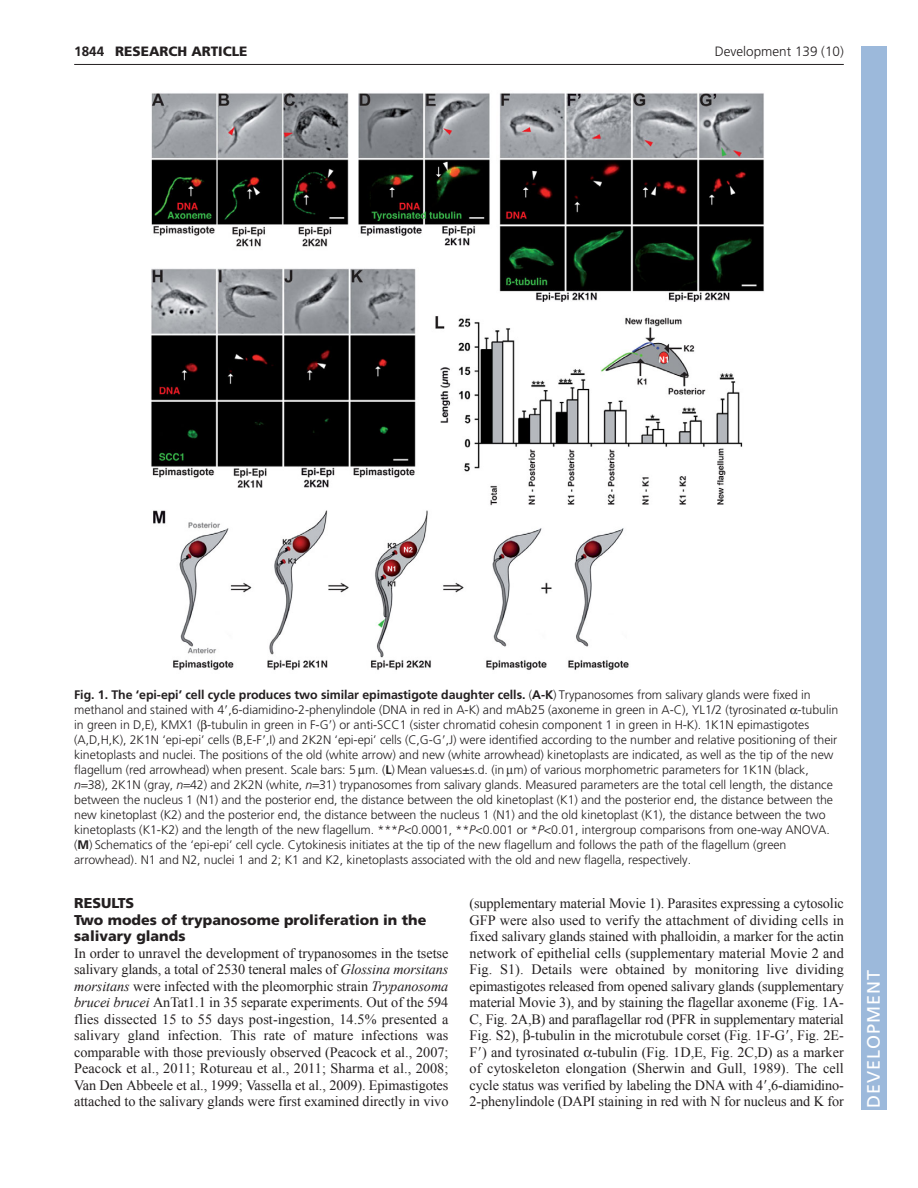
<style>
.page{position:relative;width:918px;height:1188px;background:#fff}
.page>*{position:absolute;margin:0;border:0;box-sizing:border-box;transform-origin:0 0}
.t1{font:18px "Frutiger LT Std";letter-spacing:.055em;color:#fff}
.t2{font:14.25px/16.5px "Times New Roman";letter-spacing:-.005em;color:#231f20;text-align:justify}
.t3{font:900 14.25px/16.5px "Frutiger LT Std";color:#231f20}
.t4{font:300 13.5px "Frutiger LT Std";color:#231f20}
.t5{font:900 13.5px "Frutiger LT Std";color:#231f20}
.t6{font:700 13.5px "Frutiger LT Std";color:#231f20}
.t7{font:300 12.3px/15px "Frutiger LT Std";letter-spacing:-.005em;color:#231f20}
.s1{font-weight:700}
.s2{font-family:"Mathematical Pi One";font-weight:400}
.s3{font-style:italic}
.s4{font-family:"Mathematical Pi One"}
</style>
<div class="page">
<hr style="left:74px;top:64px;width:770px;height:1px;background:#231f20">
<img style="left:151px;top:92px;width:613px;height:578px">
<div style="left:861px;top:46px;width:25px;height:1064px;background:#9cb9db"></div>
<p class="t6" style="left:74px;top:46px;width:32px">1844</p>
<p class="t5" style="left:115px;top:45px;width:134px">RESEARCH ARTICLE</p>
<p class="t4" style="left:715px;top:46px;width:131px">Development 139 (10)</p>
<p class="t7" style="left:74px;top:688px;width:766px"><span class="s1">Fig. 1. The ‘epi-epi’ cell cycle produces two similar epimastigote daughter cells.</span> (<span class="s1">A-K</span>) Trypanosomes from salivary glands were fixed in methanol and stained with 4<span class="s2">-</span>,6-diamidino-2-phenylindole (DNA in red in A-K) and mAb25 (axoneme in green in A-C), YL1/2 (tyrosinated -tubulin in green in D,E), KMX1 ( -tubulin in green in F-G<span class="s2">-</span>) or anti-SCC1 (sister chromatid cohesin component 1 in green in H-K). 1K1N epimastigotes (A,D,H,K), 2K1N ‘epi-epi’ cells (B,E-F<span class="s2">-</span>,I) and 2K2N ‘epi-epi’ cells (C,G-G<span class="s2">-</span>,J) were identified according to the number and relative positioning of their kinetoplasts and nuclei. The positions of the old (white arrow) and new (white arrowhead) kinetoplasts are indicated, as well as the tip of the new flagellum (red arrowhead) when present. Scale bars: 5 m. (<span class="s1">L</span>) Mean values±s.d. (in m) of various morphometric parameters for 1K1N (black,<br><span class="s3">n</span> 38), 2K1N (gray, <span class="s3">n</span> 42) and 2K2N (white, <span class="s3">n</span> 31) trypanosomes from salivary glands. Measured parameters are the total cell length, the distance between the nucleus 1 (N1) and the posterior end, the distance between the old kinetoplast (K1) and the posterior end, the distance between the new kinetoplast (K2) and the posterior end, the distance between the nucleus 1 (N1) and the old kinetoplast (K1), the distance between the two kinetoplasts (K1-K2) and the length of the new flagellum. ***<span class="s3">P</span>&lt;0.0001, **<span class="s3">P</span>&lt;0.001 or *<span class="s3">P</span>&lt;0.01, intergroup comparisons from one-way ANOVA. (<span class="s1">M</span>) Schematics of the ‘epi-epi’ cell cycle. Cytokinesis initiates at the tip of the new flagellum and follows the path of the flagellum (green arrowhead). N1 and N2, nuclei 1 and 2; K1 and K2, kinetoplasts associated with the old and new flagella, respectively.</p>
<p class="t3" style="left:74px;top:896px;width:354px">RESULTS<br>Two modes of trypanosome proliferation in the salivary glands</p>
<p class="t2" style="left:74px;top:945px;width:376px">In order to unravel the development of trypanosomes in the tsetse salivary glands, a total of 2530 teneral males of <span class="s3">Glossina morsitans morsitans</span> were infected with the pleomorphic strain <span class="s3">Trypanosoma brucei brucei</span> AnTat1.1 in 35 separate experiments. Out of the 594 flies dissected 15 to 55 days post-ingestion, 14.5% presented a salivary gland infection. This rate of mature infections was comparable with those previously observed (Peacock et al., 2007; Peacock et al., 2011; Rotureau et al., 2011; Sharma et al., 2008; Van Den Abbeele et al., 1999; Vassella et al., 2009). Epimastigotes attached to the salivary glands were first examined directly in vivo</p>
<p class="t2" style="left:470px;top:895px;width:376px">(supplementary material Movie 1). Parasites expressing a cytosolic GFP were also used to verify the attachment of dividing cells in fixed salivary glands stained with phalloidin, a marker for the actin network of epithelial cells (supplementary material Movie 2 and Fig. S1). Details were obtained by monitoring live dividing epimastigotes released from opened salivary glands (supplementary material Movie 3), and by staining the flagellar axoneme (Fig. 1A-C, Fig. 2A,B) and paraflagellar rod (PFR in supplementary material Fig. S2), -tubulin in the microtubule corset (Fig. 1F-G<span class="s4">-</span>, Fig. 2E-F<span class="s4">-</span>) and tyrosinated -tubulin (Fig. 1D,E, Fig. 2C,D) as a marker of cytoskeleton elongation (Sherwin and Gull, 1989). The cell cycle status was verified by labeling the DNA with 4<span class="s4">-</span>,6-diamidino-2-phenylindole (DAPI staining in red with N for nucleus and K for</p>
<h1 class="t1" style="left:863px;top:1108px;width:140px;rotate:-90deg">DEVELOPMENT</h1>
</div>
